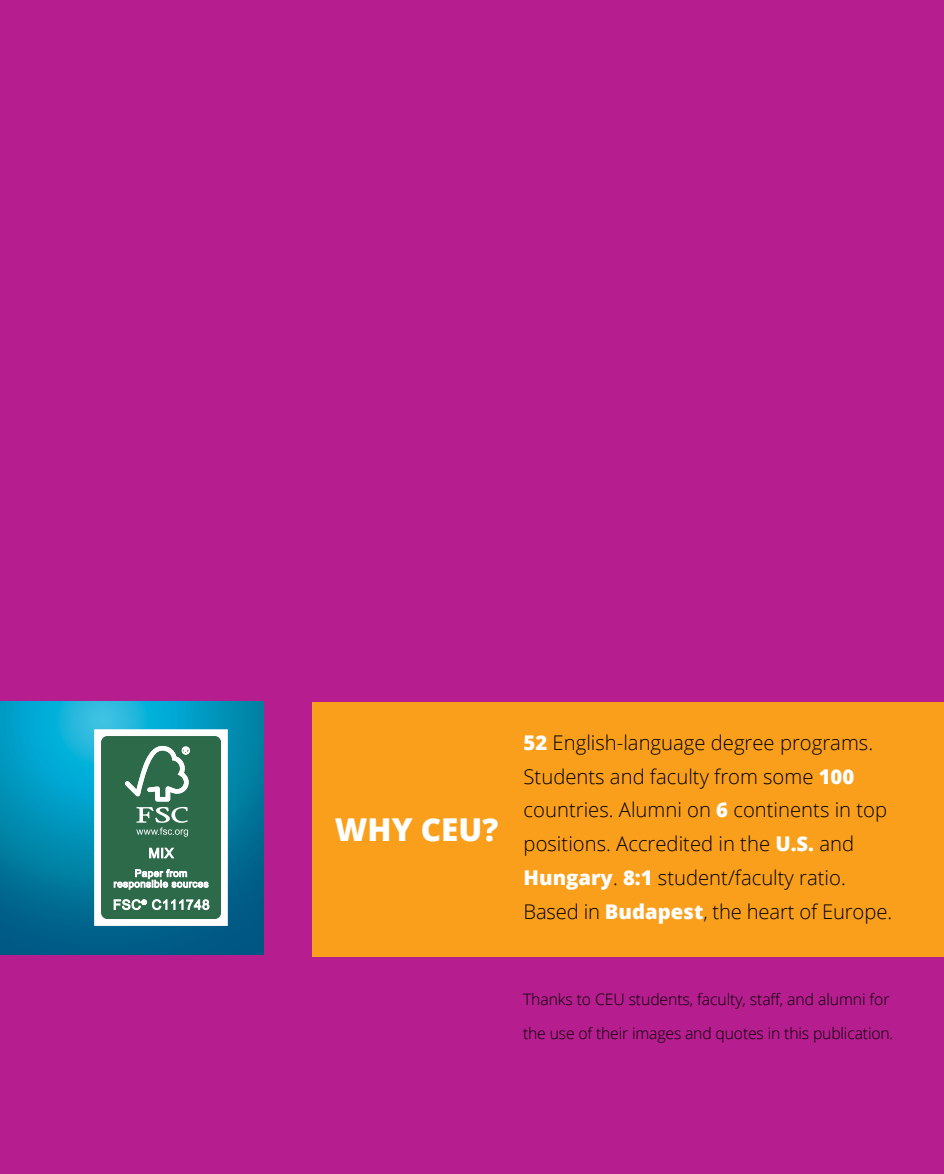
<style>
.page{position:relative;width:944px;height:1174px;background:#b61d8e}
.page>*{position:absolute;margin:0;border:0;box-sizing:border-box;transform-origin:0 0}
.t1{font:800 31.5px "Open Sans";color:#fff}
.t2{font:300 20.25px/33.8px "Open Sans";color:#000}
.t3{font:300 15.75px/33.8px "Open Sans";letter-spacing:-.01em;color:#000}
.s1{font-weight:800;color:#fff}
</style>
<div class="page">
<svg style="left:0;top:702px;width:264px;height:252px;background:#0384ab"></svg>
<div style="left:313px;top:702px;width:631px;height:254px;background:#f99f1c"></div>
<div style="left:102px;top:736px;width:119px;height:182px;background:#2d6a4a;border-radius:6px"></div>
<div style="left:101px;top:736px;width:120px;height:183px;border:1px solid #2d6a4a;border-radius:6px"></div>
<svg style="left:136px;top:807px;width:52px;height:29px"></svg>
<svg style="left:125px;top:746px;width:65px;height:55px"></svg>
<svg style="left:149px;top:847px;width:25px;height:12px"></svg>
<svg style="left:114px;top:869px;width:95px;height:20px"></svg>
<svg style="left:114px;top:899px;width:96px;height:11px"></svg>
<div style="left:94px;top:729px;width:134px;height:197px;border:7px solid #fff"></div>
<h1 class="t1" style="left:335px;top:806px;width:165px">WHY CEU?</h1>
<p class="t2" style="left:524px;top:725px;width:370px"><span class="s1">52</span> English-language degree programs.<br>Students and faculty from some <span class="s1">100 </span>countries. Alumni on <span class="s1">6</span> continents in top positions. Accredited in the <span class="s1">U.S.</span> and <span class="s1">Hungary</span>. <span class="s1">8:1</span> student/faculty ratio.<br>Based in <span class="s1">Budapest</span>, the heart of Europe.</p>
<p class="t3" style="left:523px;top:982px;width:372px">Thanks to CEU students, faculty, staff, and alumni for the use of their images and quotes in this publication.</p>
</div>
